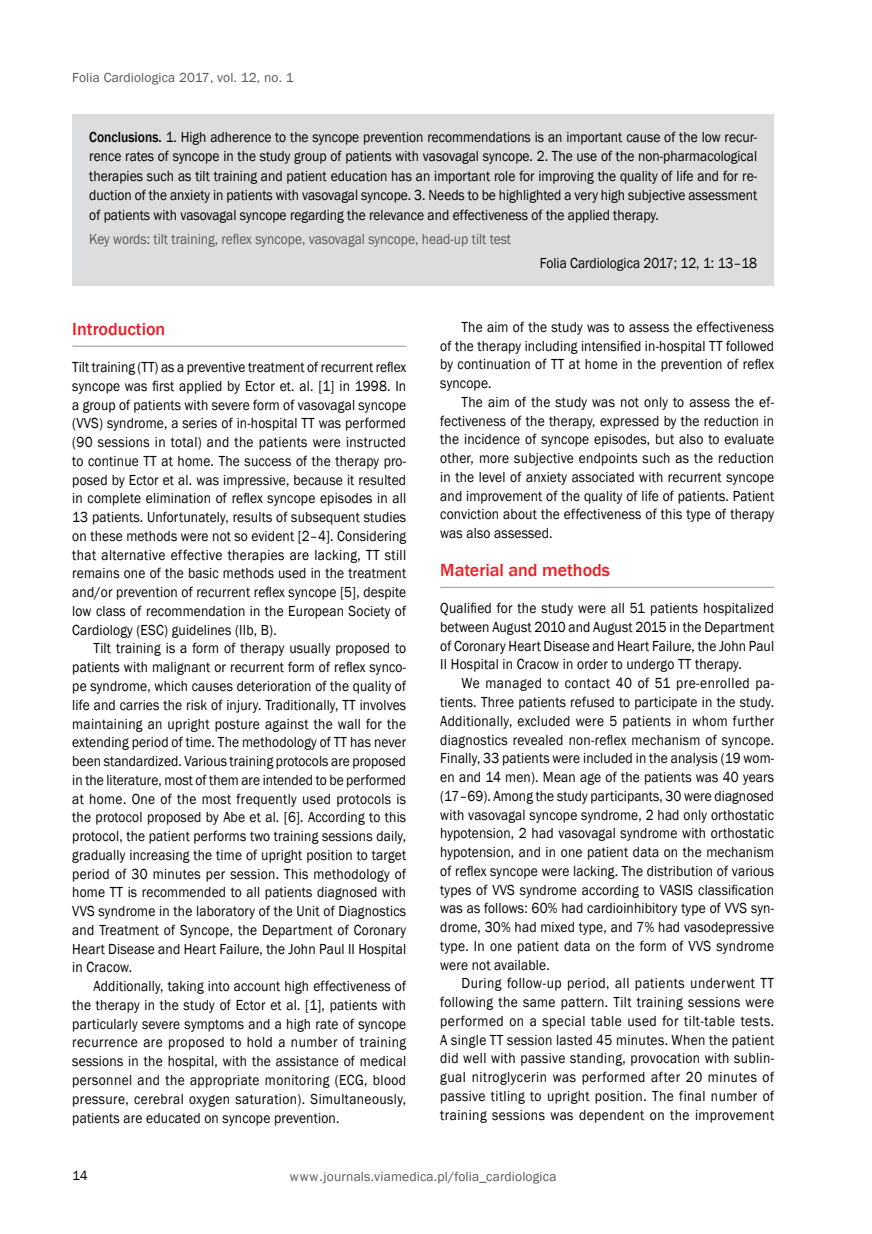
<style>
.page{position:relative;width:872px;height:1234px;background:#fff}
.page>*{position:absolute;margin:0;border:0;box-sizing:border-box;transform-origin:0 0}
.t1{font:500 18px "Franklin Gothic";color:#ed1d24}
.t2{font:15px/18.8px "Franklin Gothic";letter-spacing:.01em;color:#000;text-align:justify;scale:.9 1}
.t3{font:15px "Franklin Gothic";color:#58595b;scale:.9 1}
.t4{font:13.5px "Franklin Gothic";letter-spacing:.01em;color:#58595b}
.t5{font:13.5px "Franklin Gothic";color:#000}
.s1{font-weight:500}
</style>
<div class="page">
<div style="left:72px;top:114px;width:702px;height:171px;background:#dcddde"></div>
<hr style="left:440px;top:587px;width:334px;height:1px;background:#939598">
<hr style="left:72px;top:346px;width:334px;height:1px;background:#939598">
<p class="t4" style="left:72px;top:69px;width:223px">Folia Cardiologica 2017, vol. 12, no. 1</p>
<p class="t2" style="left:89px;top:127px;width:743px;line-height:19.5px"><span class="s1">Conclusions.</span> 1. High adherence to the syncope prevention recommendations is an important cause of the low recur&shy;rence rates of syncope in the study group of patients with vasovagal syncope. 2. The use of the non-pharmacological therapies such as tilt training and patient education has an important role for improving the quality of life and for re&shy;duction of the anxiety in patients with vasovagal syncope. 3. Needs to be highlighted a very high subjective assessment of patients with vasovagal syncope regarding the relevance and effectiveness of the applied therapy.</p>
<p class="t3" style="left:89px;top:230px;width:470px">Key words: tilt training, reflex syncope, vasovagal syncope, head-up tilt test</p>
<p class="t2" style="left:540px;top:254px;width:243px">Folia Cardiologica 2017; 12, 1: 13–18</p>
<p class="t1" style="left:72px;top:317px;width:95px">Introduction</p>
<p class="t2" style="left:72px;top:358px;width:372px">Tilt training (TT) as a preventive treatment of recurrent reflex syncope was first applied by Ector et. al. [1] in 1998. In a group of patients with severe form of vasovagal syncope (VVS) syndrome, a series of in-hospital TT was performed (90 sessions in total) and the patients were instructed to continue TT at home. The success of the therapy pro&shy;posed by Ector et al. was impressive, because it resulted in complete elimination of reflex syncope episodes in all 13 patients. Unfortunately, results of subsequent studies on these methods were not so evident [2–4]. Considering that alternative effective therapies are lacking, TT still remains one of the basic methods used in the treatment and/or prevention of recurrent reflex syncope [5], despite low class of recommendation in the European Society of Cardiology (ESC) guidelines (IIb, B).</p>
<p class="t2" style="left:72px;top:639px;width:372px;text-indent:21px">Tilt training is a form of therapy usually proposed to patients with malignant or recurrent form of reflex synco&shy;pe syndrome, which causes deterioration of the quality of life and carries the risk of injury. Traditionally, TT involves maintaining an upright posture against the wall for the extending period of time. The methodology of TT has never been standardized. Various training protocols are proposed in the literature, most of them are intended to be performed at home. One of the most frequently used protocols is the protocol proposed by Abe et al. [6]. According to this protocol, the patient performs two training sessions daily, gradually increasing the time of upright position to target period of 30 minutes per session. This methodology of home TT is recommended to all patients diagnosed with VVS syndrome in the laboratory of the Unit of Diagnostics and Treatment of Syncope, the Department of Coronary Heart Disease and Heart Failure, the John Paul II Hospital in Cracow.</p>
<p class="t2" style="left:72px;top:976px;width:372px;text-indent:21px">Additionally, taking into account high effectiveness of the therapy in the study of Ector et al. [1], patients with particularly severe symptoms and a high rate of syncope recurrence are proposed to hold a number of training sessions in the hospital, with the assistance of medical personnel and the appropriate monitoring (ECG, blood pressure, cerebral oxygen saturation). Simultaneously, patients are educated on syncope prevention.</p>
<p class="t2" style="left:440px;top:318px;width:372px;text-indent:21px">The aim of the study was to assess the effectiveness of the therapy including intensified in-hospital TT followed by continuation of TT at home in the prevention of reflex syncope.</p>
<p class="t2" style="left:440px;top:393px;width:372px;text-indent:21px">The aim of the study was not only to assess the ef&shy;fectiveness of the therapy, expressed by the reduction in the incidence of syncope episodes, but also to evaluate other, more subjective endpoints such as the reduction in the level of anxiety associated with recurrent syncope and improvement of the quality of life of patients. Patient conviction about the effectiveness of this type of therapy was also assessed.</p>
<p class="t1" style="left:440px;top:558px;width:171px">Material and methods</p>
<p class="t2" style="left:440px;top:599px;width:372px">Qualified for the study were all 51 patients hospitalized between August 2010 and August 2015 in the Department of Coronary Heart Disease and Heart Failure, the John Paul II Hospital in Cracow in order to undergo TT therapy.</p>
<p class="t2" style="left:440px;top:674px;width:372px;text-indent:21px">We managed to contact 40 of 51 pre-enrolled pa&shy;tients. Three patients refused to participate in the study.<br>Additionally, excluded were 5 patients in whom further diagnostics revealed non-reflex mechanism of syncope.<br>Finally, 33 patients were included in the analysis (19 wom&shy;en and 14 men). Mean age of the patients was 40 years (17–69). Among the study participants, 30 were diagnosed with vasovagal syncope syndrome, 2 had only orthostatic hypotension, 2 had vasovagal syndrome with orthostatic hypotension, and in one patient data on the mechanism of reflex syncope were lacking. The distribution of various types of VVS syndrome according to VASIS classification was as follows: 60% had cardioinhibitory type of VVS syn&shy;drome, 30% had mixed type, and 7% had vasodepressive type. In one patient data on the form of VVS syndrome were not available.</p>
<p class="t2" style="left:440px;top:974px;width:372px;text-indent:21px">During follow-up period, all patients underwent TT following the same pattern. Tilt training sessions were performed on a special table used for tilt-table tests.<br>A single TT session lasted 45 minutes. When the patient did well with passive standing, provocation with sublin&shy;gual nitroglycerin was performed after 20 minutes of passive titling to upright position. The final number of training sessions was dependent on the improvement</p>
<p class="t5" style="left:72px;top:1166px;width:17px">14</p>
<p class="t4" style="left:290px;top:1168px;width:268px">www.journals.viamedica.pl/folia_cardiologica</p>
</div>
